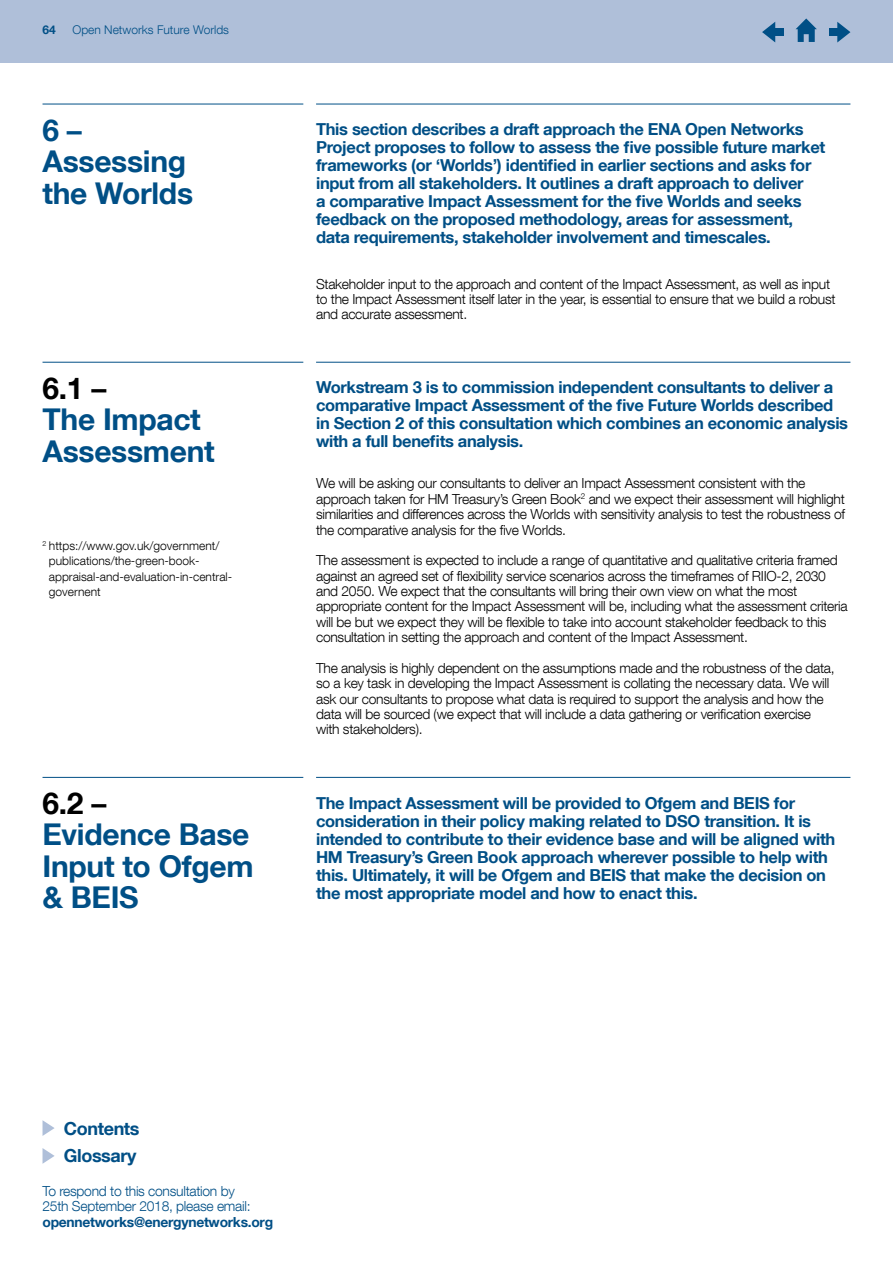
<style>
.page{position:relative;width:893px;height:1263px;background:#fff}
.page>*{position:absolute;margin:0;border:0;box-sizing:border-box;transform-origin:0 0}
.t1{font:700 30px/31.5px "Helvetica Neue LT Com";letter-spacing:-.01em;color:#004f86}
.t2{font:700 30px "Helvetica Neue LT Com";color:#000}
.t3{font:700 18px/27px "Helvetica Neue LT Com";letter-spacing:-.02em;color:#004f86}
.t4{font:700 16.5px/18px "Helvetica Neue LT Com";letter-spacing:-.02em;color:#004f86}
.t5{font:300 13.8px/15.3px "Helvetica Neue LT Com";letter-spacing:-.02em;color:#000}
.t6{font:300 13.8px/15.3px "Helvetica Neue LT Com";letter-spacing:-.02em;color:#004f86}
.t7{font:700 13.8px "Helvetica Neue LT Com";letter-spacing:-.02em;color:#004f86}
.t8{font:300 12px/15.3px "Helvetica Neue LT Com";color:#000}
.t9{font:300 12px "Helvetica Neue LT Com";color:#004f86}
.t10{font:700 12px "Helvetica Neue LT Com";color:#004f86}
</style>
<div class="page">
<hr style="left:43px;top:104px;width:260px;height:1px;background:#004f86">
<hr style="left:316px;top:104px;width:534px;height:1px;background:#004f86">
<hr style="left:43px;top:362px;width:260px;height:1px;background:#004f86">
<hr style="left:316px;top:362px;width:534px;height:1px;background:#004f86">
<hr style="left:43px;top:777px;width:260px;height:1px;background:#004f86">
<hr style="left:316px;top:777px;width:534px;height:1px;background:#004f86">
<div style="left:0;top:0;width:893px;height:63px;background:#afbfd9"></div>
<svg style="left:43px;top:1148px;width:12px;height:16px"></svg>
<svg style="left:43px;top:1120px;width:12px;height:16px"></svg>
<svg style="left:795px;top:18px;width:22px;height:24px"></svg>
<svg style="left:837px;top:22px;width:13px;height:21px"></svg>
<div style="left:829px;top:29px;width:12px;height:7px;background:#004f86"></div>
<svg style="left:762px;top:22px;width:13px;height:20px"></svg>
<div style="left:772px;top:28px;width:11px;height:8px;background:#004f86"></div>
<p class="t10" style="left:43px;top:22px;width:15px">64</p>
<p class="t9" style="left:73px;top:22px;width:158px">Open Networks Future Worlds</p>
<h1 class="t1" style="left:43px;top:113px;width:152px">6 –<br>Assessing the Worlds</h1>
<h1 class="t2" style="left:43px;top:369px;width:65px">6.1 –</h1>
<h1 class="t1" style="left:43px;top:403px;width:174px">The Impact<br>Assessment</h1>
<p class="t8" style="left:49px;top:538px;width:185px;text-indent:-6px"><sup>2</sup> https://www.gov.uk/government/ publications/the-green-book&shy;appraisal-and-evaluation-in-central&shy;governent</p>
<h1 class="t2" style="left:43px;top:784px;width:65px">6.2 –</h1>
<h1 class="t1" style="left:43px;top:818px;width:213px">Evidence Base<br>Input to Ofgem &amp; BEIS</h1>
<p class="t4" style="left:316px;top:120px;width:511px">This section describes a draft approach the ENA Open Networks Project proposes to follow to assess the five possible future market frameworks (or ‘Worlds’) identified in earlier sections and asks for input from all stakeholders. It outlines a draft approach to deliver<br>a comparative Impact Assessment for the five Worlds and seeks feedback on the proposed methodology, areas for assessment, data requirements, stakeholder involvement and timescales.</p>
<p class="t5" style="left:316px;top:276px;width:521px">Stakeholder input to the approach and content of the Impact Assessment, as well as input to the Impact Assessment itself later in the year, is essential to ensure that we build a robust and accurate assessment.</p>
<p class="t4" style="left:316px;top:378px;width:533px">Workstream 3 is to commission independent consultants to deliver a comparative Impact Assessment of the five Future Worlds described in Section 2 of this consultation which combines an economic analysis with a full benefits analysis.</p>
<p class="t5" style="left:316px;top:476px;width:530px">We will be asking our consultants to deliver an Impact Assessment consistent with the approach taken for HM Treasury’s Green Book<sup>2</sup> and we expect their assessment will highlight similarities and differences across the Worlds with sensitivity analysis to test the robustness of the comparative analysis for the five Worlds.</p>
<p class="t5" style="left:316px;top:552px;width:533px">The assessment is expected to include a range of quantitative and qualitative criteria framed against an agreed set of flexibility service scenarios across the timeframes of RIIO-2, 2030 and 2050. We expect that the consultants will bring their own view on what the most appropriate content for the Impact Assessment will be, including what the assessment criteria will be but we expect they will be flexible to take into account stakeholder feedback to this consultation in setting the approach and content of the Impact Assessment.</p>
<p class="t5" style="left:316px;top:660px;width:520px">The analysis is highly dependent on the assumptions made and the robustness of the data, so a key task in developing the Impact Assessment is collating the necessary data. We will ask our consultants to propose what data is required to support the analysis and how the data will be sourced (we expect that will include a data gathering or verification exercise with stakeholders).</p>
<p class="t4" style="left:316px;top:793px;width:521px">The Impact Assessment will be provided to Ofgem and BEIS for consideration in their policy making related to DSO transition. It is intended to contribute to their evidence base and will be aligned with HM Treasury’s Green Book approach wherever possible to help with this. Ultimately, it will be Ofgem and BEIS that make the decision on the most appropriate model and how to enact this.</p>
<h2 class="t3" style="left:64px;top:1114px;width:77px">Contents<br>Glossary</h2>
<p class="t6" style="left:43px;top:1183px;width:210px">To respond to this consultation by<br>25th September 2018, please email:</p>
<p class="t7" style="left:43px;top:1213px;width:232px">opennetworks@energynetworks.org</p>
</div>
